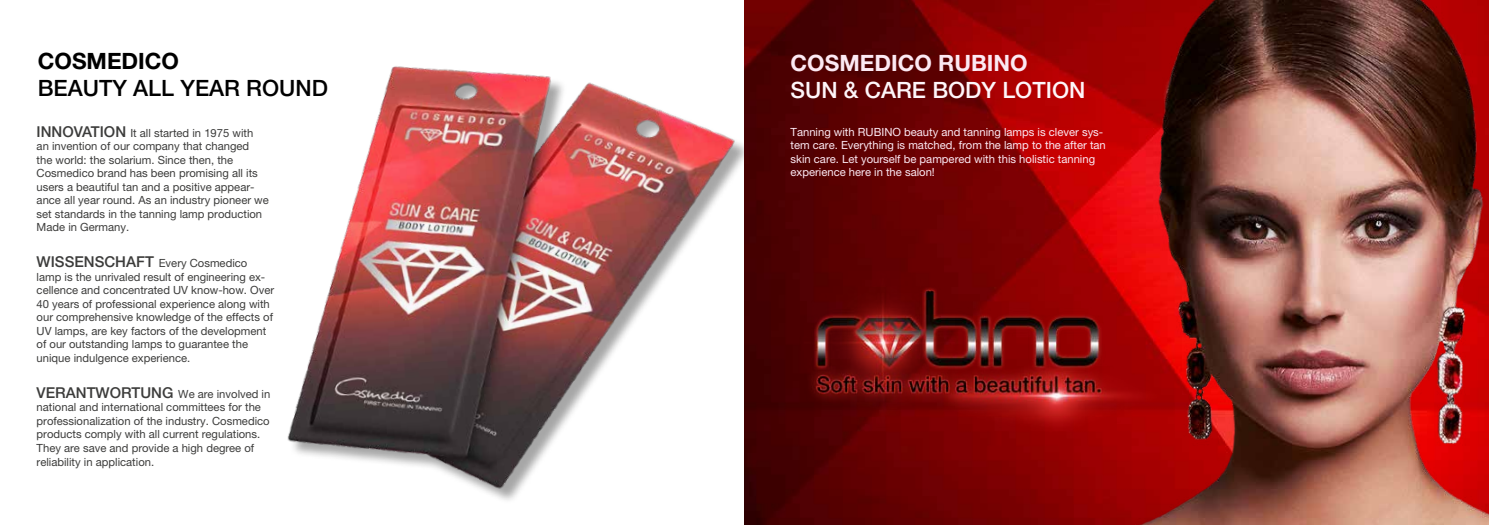
<style>
.page{position:relative;width:1489px;height:525px;background:#fff}
.page>*{position:absolute;margin:0;border:0;box-sizing:border-box;transform-origin:0 0}
.t1{font:500 22.5px "Helvetica Neue LT Pro";color:#000}
.t2{font:500 22.5px "Helvetica Neue LT Pro";color:#fef6fa}
.t3{font:700 22.5px "Helvetica Neue LT Pro";color:#fce9f3}
.t4{font:700 22.5px "Helvetica Neue LT Pro";color:#000}
.t5{font:11.25px/13.5px "Helvetica Neue LT Pro";color:#3c3c3b}
.t6{font:11.25px/13.5px "Helvetica Neue LT Pro";color:#fce9f3}
.s1{font-weight:500;font-size:15px}
</style>
<div class="page">
<img style="left:287px;top:66px;width:457px;height:434px">
<img style="left:744px;top:0;width:391px;height:524px">
<img style="left:775px;top:271px;width:360px;height:175px">
<img style="left:1135px;top:0;width:353px;height:524px">
<h1 class="t4" style="left:38px;top:47px;width:143px">COSMEDICO</h1>
<h1 class="t1" style="left:38px;top:75px;width:292px">BEAUTY ALL YEAR ROUND</h1>
<p class="t5" style="left:37px;top:126px;width:234px"><span class="s1">INNOVATION</span> It all started in 1975 with<br>an invention of our company that changed<br>the world: the solarium. Since then, the Cosmedico brand has been promising all its users a beautiful tan and a positive appear&shy;ance all year round. As an industry pioneer we set standards in the tanning lamp production Made in Germany.</p>
<p class="t5" style="left:37px;top:256px;width:239px"><span class="s1">WISSENSCHAFT</span> Every Cosmedico lamp is the unrivaled result of engineering ex&shy;cellence and concentrated UV know-how. Over 40 years of professional experience along with our comprehensive knowledge of the effects of UV lamps, are key factors of the development of our outstanding lamps to guarantee the unique indulgence experience.</p>
<p class="t5" style="left:37px;top:387px;width:235px"><span class="s1">VERANTWORTUNG</span> We are involved in national and international committees for the professionalization of the industry. Cosmedico products comply with all current regulations.<br>They are save and provide a high degree of reliability in application.</p>
<h1 class="t3" style="left:790px;top:49px;width:239px">COSMEDICO RUBINO</h1>
<h1 class="t2" style="left:790px;top:77px;width:296px">SUN &amp; CARE BODY LOTION</h1>
<p class="t6" style="left:790px;top:125px;width:317px">Tanning with RUBINO beauty and tanning lamps is clever sys&shy;tem care. Everything is matched, from the lamp to the after tan skin care. Let yourself be pampered with this holistic tanning experience here in the salon!</p>
</div>
